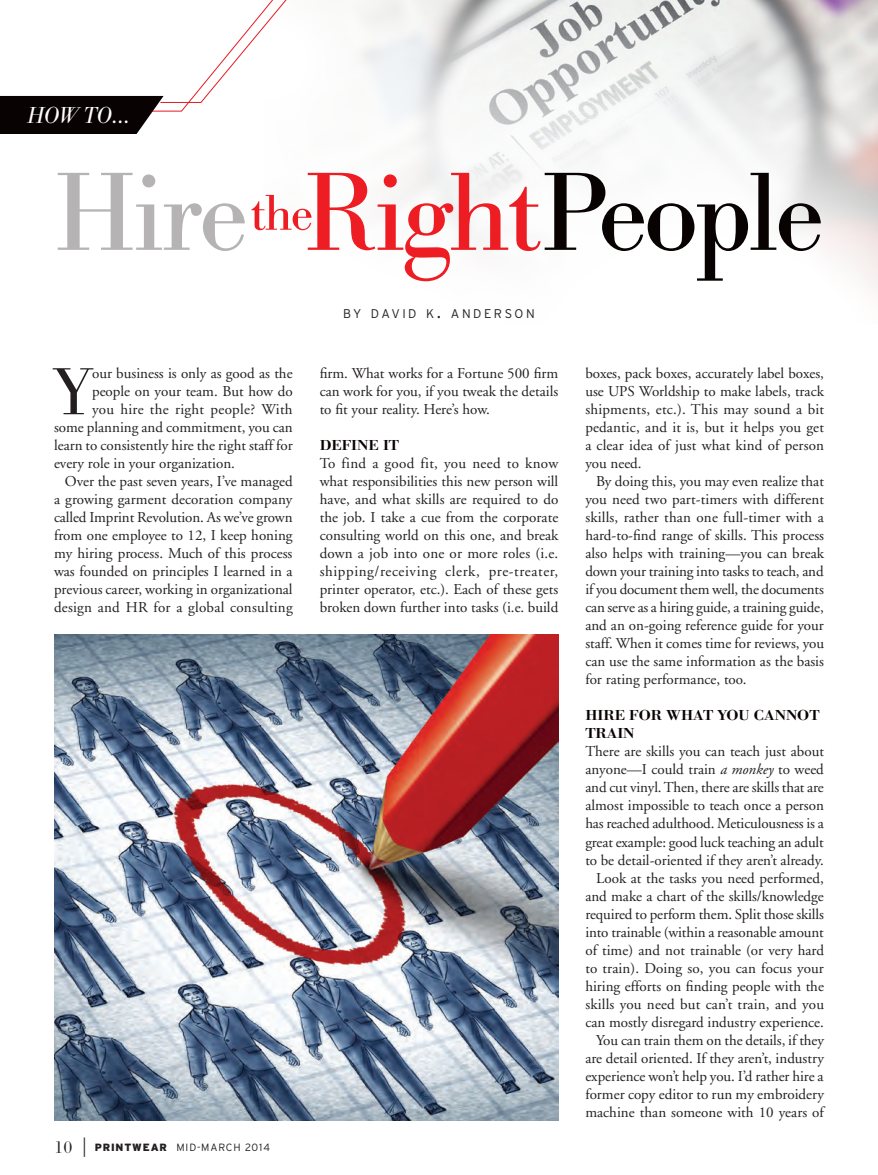
<style>
.page{position:relative;width:878px;height:1175px;background:#fff}
.page>*{position:absolute;margin:0;border:0;box-sizing:border-box;transform-origin:0 0}
.t1{font:115.5px "Bodoni Antiqua T";letter-spacing:-.03em;color:#080302}
.t2{font:300 69px "Bodoni Antiqua T";color:#231f20}
.t3{font:italic 300 24px "Bodoni Antiqua T";color:#fff}
.t4{font:15px/18px "Adobe Garamond";color:#231f20;text-align:justify}
.t5{font:15px "Adobe Garamond";letter-spacing:.02em;color:#231f20}
.t6{font:600 15px "Bodoni Antiqua T";color:#080302;scale:1.1 1}
.t7{font:300 12.6px "Interstate";letter-spacing:.2em;color:#231f20}
.t8{font:300 10.5px "Interstate";letter-spacing:.08em;color:#231f20}
.s1{color:#ee1d23}
.s2{font-size:18px}
.s3{font-family:"Bodoni Antiqua T";font-weight:600;color:#080302}
.s4{font-family:"Bodoni Antiqua T";font-size:18px}
.s5{font-family:"Bodoni Antiqua T";font-size:23.25px}
.s6{font-weight:900}
.s7{font-style:italic}
</style>
<div class="page">
<svg style="left:540px;top:0;width:338px;height:972px"></svg>
<svg style="left:359px;top:0;width:181px;height:235px;fill:#f5f6f5"></svg>
<img style="left:54px;top:634px;width:504px;height:486px">
<svg style="left:0;top:0;width:287px;height:134px"></svg>
<p class="t3" style="left:27px;top:101px;width:104px">HOW TO...</p>
<p class="t1" style="left:54px;top:144px;width:771px">Hire<sup>the</sup><span class="s1">Right</span>People</p>
<p class="t2" style="left:54px;top:351px;width:40px">Y</p>
<p class="t4" style="left:92px;top:365px;width:202px">our business is only as good as the</p>
<p class="t4" style="left:92px;top:383px;width:202px">people on your team. But how do</p>
<p class="t5" style="left:92px;top:401px;width:202px">you hire the right people? With</p>
<p class="t4" style="left:54px;top:419px;width:240px">some planning and commitment, you can</p>
<p class="t4" style="left:54px;top:437px;width:240px">learn to consistently hire the right staff for</p>
<p class="t4" style="left:54px;top:455px;width:182px">every role in your organization.</p>
<p class="t4" style="left:65px;top:473px;width:229px">Over the past seven years, I’ve managed</p>
<p class="t4" style="left:54px;top:491px;width:240px">a growing garment decoration company</p>
<p class="t4" style="left:54px;top:509px;width:240px">called Imprint Revolution. As we’ve grown</p>
<p class="t4" style="left:54px;top:527px;width:240px">from one employee to 12, I keep honing</p>
<p class="t4" style="left:54px;top:545px;width:240px">my hiring process. Much of this process</p>
<p class="t4" style="left:54px;top:563px;width:240px">was founded on principles I learned in a</p>
<p class="t4" style="left:54px;top:581px;width:240px">previous career, working in organizational</p>
<p class="t4" style="left:54px;top:599px;width:240px">design and HR for a global consulting</p>
<p class="t7" style="left:343px;top:307px;width:193px">BY DAVID K<span class="s2">.</span> ANDERSON</p>
<p class="t4" style="left:319px;top:365px;width:240px">firm. What works for a Fortune 500 firm can work for you, if you tweak the details to fit your reality. Here’s how.</p>
<p class="t4" style="left:320px;top:437px;width:240px;text-align:left"><span class="s3">DEFINE IT<br></span>To find a good fit, you need to know what responsibilities this new person will have, and what skills are required to do the job. I take a cue from the corporate consulting world on this one, and break down a job into one or more roles (i.e. shipping/receiving clerk, pre-treater, printer operator, etc.). Each of these gets broken down further into tasks (i.e. build</p>
<p class="t8" style="left:54px;top:1141px;width:217px"><span class="s4">10</span> <span class="s5">|</span> <span class="s6">PRINTWEAR</span> MID-MARCH 2014</p>
<p class="t4" style="left:585px;top:365px;width:240px">boxes, pack boxes, accurately label boxes,</p>
<p class="t4" style="left:585px;top:383px;width:240px">use UPS Worldship to make labels, track</p>
<p class="t4" style="left:585px;top:401px;width:240px">shipments, etc.). This may sound a bit</p>
<p class="t4" style="left:585px;top:419px;width:240px">pedantic, and it is, but it helps you get</p>
<p class="t4" style="left:585px;top:437px;width:240px">a clear idea of just what kind of person</p>
<p class="t4" style="left:585px;top:455px;width:58px">you need.</p>
<p class="t4" style="left:596px;top:473px;width:229px">By doing this, you may even realize that</p>
<p class="t4" style="left:585px;top:491px;width:240px">you need two part-timers with different</p>
<p class="t4" style="left:585px;top:509px;width:240px">skills, rather than one full-timer with a</p>
<p class="t4" style="left:585px;top:527px;width:240px">hard-to-find range of skills. This process</p>
<p class="t4" style="left:585px;top:545px;width:240px">also helps with training—you can break</p>
<p class="t4" style="left:585px;top:563px;width:240px">down your training into tasks to teach, and</p>
<p class="t4" style="left:585px;top:581px;width:240px">if you document them well, the documents</p>
<p class="t4" style="left:585px;top:599px;width:240px">can serve as a hiring guide, a training guide,</p>
<p class="t4" style="left:585px;top:617px;width:240px">and an on-going reference guide for your</p>
<p class="t4" style="left:585px;top:635px;width:240px">staff. When it comes time for reviews, you</p>
<p class="t4" style="left:585px;top:653px;width:240px">can use the same information as the basis</p>
<p class="t4" style="left:585px;top:671px;width:163px">for rating performance, too.</p>
<p class="t6" style="left:585px;top:706px;width:214px">HIRE FOR WHAT YOU CANNOT</p>
<p class="t6" style="left:585px;top:724px;width:46px">TRAIN</p>
<p class="t4" style="left:585px;top:743px;width:240px">There are skills you can teach just about</p>
<p class="t4" style="left:585px;top:761px;width:240px">anyone—I could train <span class="s7">a monkey</span> to weed</p>
<p class="t4" style="left:585px;top:779px;width:240px">and cut vinyl. Then, there are skills that are</p>
<p class="t4" style="left:585px;top:797px;width:240px">almost impossible to teach once a person</p>
<p class="t4" style="left:585px;top:815px;width:240px">has reached adulthood. Meticulousness is a</p>
<p class="t4" style="left:585px;top:833px;width:240px">great example: good luck teaching an adult</p>
<p class="t4" style="left:585px;top:851px;width:240px">to be detail-oriented if they aren’t already.</p>
<p class="t4" style="left:596px;top:869px;width:229px">Look at the tasks you need performed,</p>
<p class="t4" style="left:585px;top:887px;width:240px">and make a chart of the skills/knowledge</p>
<p class="t4" style="left:585px;top:905px;width:240px">required to perform them. Split those skills</p>
<p class="t4" style="left:585px;top:923px;width:240px">into trainable (within a reasonable amount</p>
<p class="t4" style="left:585px;top:941px;width:240px">of time) and not trainable (or very hard</p>
<p class="t4" style="left:585px;top:959px;width:240px">to train). Doing so, you can focus your</p>
<p class="t4" style="left:585px;top:977px;width:240px">hiring efforts on finding people with the</p>
<p class="t4" style="left:585px;top:995px;width:240px">skills you need but can’t train, and you</p>
<p class="t4" style="left:585px;top:1013px;width:240px">can mostly disregard industry experience.</p>
<p class="t4" style="left:596px;top:1031px;width:229px">You can train them on the details, if they</p>
<p class="t4" style="left:585px;top:1049px;width:240px">are detail oriented. If they aren’t, industry</p>
<p class="t4" style="left:585px;top:1067px;width:240px">experience won’t help you. I’d rather hire a</p>
<p class="t4" style="left:585px;top:1085px;width:240px">former copy editor to run my embroidery</p>
<p class="t4" style="left:585px;top:1103px;width:240px">machine than someone with 10 years of</p>
</div>
